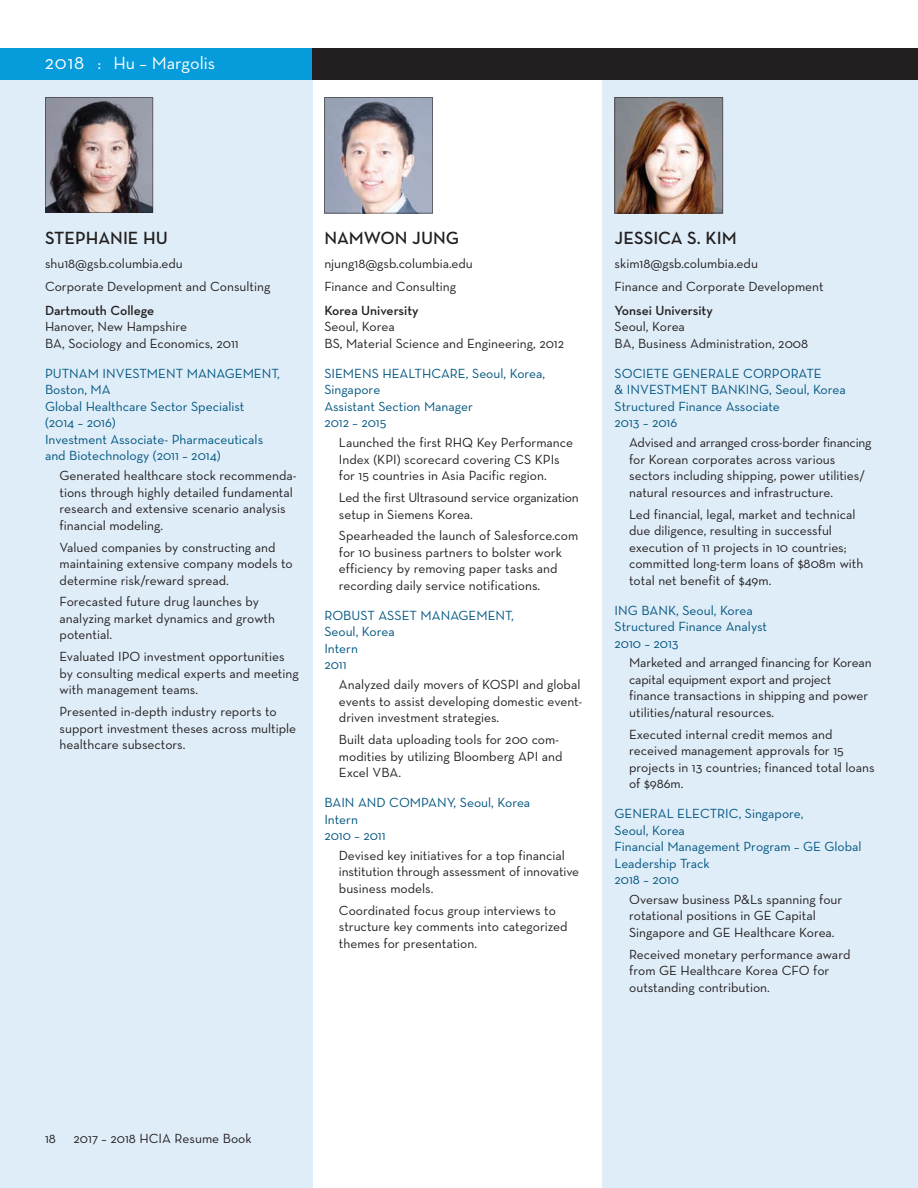
<style>
.page{position:relative;width:918px;height:1188px;background:#fff}
.page>*{position:absolute;margin:0;border:0;box-sizing:border-box;transform-origin:0 0}
.t1{font:600 18px "Neutra Text";color:#231f20}
.t2{font:18px "Neutra Text";color:#fff}
.t3{font:13.5px/16.5px "Neutra Text";color:#231f20}
.t4{font:13.5px/16.5px "Neutra Text";color:#005580}
.t5{font:600 13.5px "Neutra Text";color:#231f20}
.s1{font-size:19.5px}
</style>
<div class="page">
<div style="left:0;top:78px;width:312px;height:1110px;background:#dfedf8"></div>
<div style="left:602px;top:77px;width:316px;height:1111px;background:#dfedf8"></div>
<svg style="left:324px;top:97px;width:109px;height:116px;background:#afaab2"></svg>
<svg style="left:45px;top:97px;width:108px;height:116px;background:#7e7477"></svg>
<img style="left:615px;top:97px;width:108px;height:116px">
<div style="left:0;top:48px;width:312px;height:31px;background:#069bda"></div>
<div style="left:312px;top:48px;width:606px;height:31px;background:#231f20"></div>
<h1 class="t2" style="left:45px;top:52px;width:172px"><span class="s1">2018</span> : Hu – Margolis</h1>
<h1 class="t1" style="left:45px;top:227px;width:124px">STEPHANIE HU</h1>
<p class="t3" style="left:45px;top:251px;width:227px;line-height:23.5px">shu18@gsb.columbia.edu<br>Corporate Development and Consulting</p>
<p class="t5" style="left:45px;top:302px;width:111px">Dartmouth College</p>
<p class="t3" style="left:45px;top:318px;width:195px">Hanover, New Hampshire<br>BA, Sociology and Economics, 2011</p>
<p class="t4" style="left:45px;top:365px;width:236px">PUTNAM INVESTMENT MANAGEMENT,<br>Boston, MA<br>Global Healthcare Sector Specialist<br>(2014 – 2016)<br>Investment Associate- Pharmaceuticals and Biotechnology (2011 – 2014)</p>
<p class="t3" style="left:60px;top:467px;width:239px">Generated healthcare stock recommenda&shy;tions through highly detailed fundamental research and extensive scenario analysis financial modeling.</p>
<p class="t3" style="left:60px;top:539px;width:235px">Valued companies by constructing and maintaining extensive company models to determine risk/reward spread.</p>
<p class="t3" style="left:60px;top:593px;width:217px">Forecasted future drug launches by analyzing market dynamics and growth potential.</p>
<p class="t3" style="left:60px;top:648px;width:241px">Evaluated IPO investment opportunities by consulting medical experts and meeting with management teams.</p>
<p class="t3" style="left:60px;top:703px;width:238px">Presented in-depth industry reports to support investment theses across multiple healthcare subsectors.</p>
<h1 class="t1" style="left:324px;top:227px;width:136px">NAMWON JUNG</h1>
<p class="t3" style="left:324px;top:251px;width:150px;line-height:23.5px">njung18@gsb.columbia.edu<br>Finance and Consulting</p>
<p class="t5" style="left:324px;top:302px;width:96px">Korea University</p>
<p class="t3" style="left:324px;top:318px;width:241px">Seoul, Korea<br>BS, Material Science and Engineering, 2012</p>
<p class="t4" style="left:324px;top:365px;width:222px">SIEMENS HEALTHCARE, Seoul, Korea,<br>Singapore<br>Assistant Section Manager<br>2012 – 2015</p>
<p class="t3" style="left:339px;top:434px;width:236px">Launched the first RHQ Key Performance<br>Index (KPI) scorecard covering CS KPIs for 15 countries in Asia Pacific region.</p>
<p class="t3" style="left:339px;top:489px;width:241px">Led the first Ultrasound service organization setup in Siemens Korea.</p>
<p class="t3" style="left:339px;top:527px;width:241px">Spearheaded the launch of Salesforce.com for 10 business partners to bolster work efficiency by removing paper tasks and recording daily service notifications.</p>
<p class="t4" style="left:324px;top:607px;width:191px">ROBUST ASSET MANAGEMENT,<br>Seoul, Korea<br>Intern<br>2011</p>
<p class="t3" style="left:339px;top:676px;width:245px">Analyzed daily movers of KOSPI and global events to assist developing domestic event&shy;driven investment strategies.</p>
<p class="t3" style="left:339px;top:731px;width:225px">Built data uploading tools for 200 com&shy;modities by utilizing Bloomberg API and<br>Excel VBA.</p>
<p class="t4" style="left:324px;top:794px;width:207px">BAIN AND COMPANY, Seoul, Korea<br>Intern<br>2010 – 2011</p>
<p class="t3" style="left:339px;top:847px;width:242px">Devised key initiatives for a top financial institution through assessment of innovative business models.</p>
<p class="t3" style="left:339px;top:902px;width:230px">Coordinated focus group interviews to structure key comments into categorized themes for presentation.</p>
<h1 class="t1" style="left:615px;top:227px;width:124px">JESSICA S. KIM</h1>
<p class="t3" style="left:615px;top:251px;width:211px;line-height:23.5px">skim18@gsb.columbia.edu<br>Finance and Corporate Development</p>
<p class="t5" style="left:615px;top:302px;width:100px">Yonsei University</p>
<p class="t3" style="left:615px;top:318px;width:195px">Seoul, Korea<br>BA, Business Administration, 2008</p>
<p class="t4" style="left:615px;top:365px;width:233px">SOCIETE GENERALE CORPORATE<br>&amp; INVESTMENT BANKING, Seoul, Korea<br>Structured Finance Associate<br>2013 – 2016</p>
<p class="t3" style="left:629px;top:434px;width:244px">Advised and arranged cross-border financing for Korean corporates across various sectors including shipping, power utilities/ natural resources and infrastructure.</p>
<p class="t3" style="left:629px;top:506px;width:236px">Led financial, legal, market and technical due diligence, resulting in successful execution of 11 projects in 10 countries; committed long-term loans of $808m with total net benefit of $49m.</p>
<p class="t4" style="left:615px;top:602px;width:154px">ING BANK, Seoul, Korea<br>Structured Finance Analyst<br>2010 – 2013</p>
<p class="t3" style="left:629px;top:654px;width:244px">Marketed and arranged financing for Korean capital equipment export and project finance transactions in shipping and power utilities/natural resources.</p>
<p class="t3" style="left:629px;top:726px;width:247px">Executed internal credit memos and received management approvals for 15 projects in 13 countries; financed total loans of $986m.</p>
<p class="t4" style="left:615px;top:805px;width:249px">GENERAL ELECTRIC, Singapore,<br>Seoul, Korea<br>Financial Management Program – GE Global<br>Leadership Track<br>2018 – 2010</p>
<p class="t3" style="left:629px;top:891px;width:215px">Oversaw business P&amp;Ls spanning four rotational positions in GE Capital<br>Singapore and GE Healthcare Korea.</p>
<p class="t3" style="left:629px;top:946px;width:223px">Received monetary performance award from GE Healthcare Korea CFO for outstanding contribution.</p>
<p class="t3" style="left:45px;top:1130px;width:12px">18</p>
<p class="t3" style="left:74px;top:1130px;width:180px">2017 – 2018 HCIA Resume Book</p>
</div>
